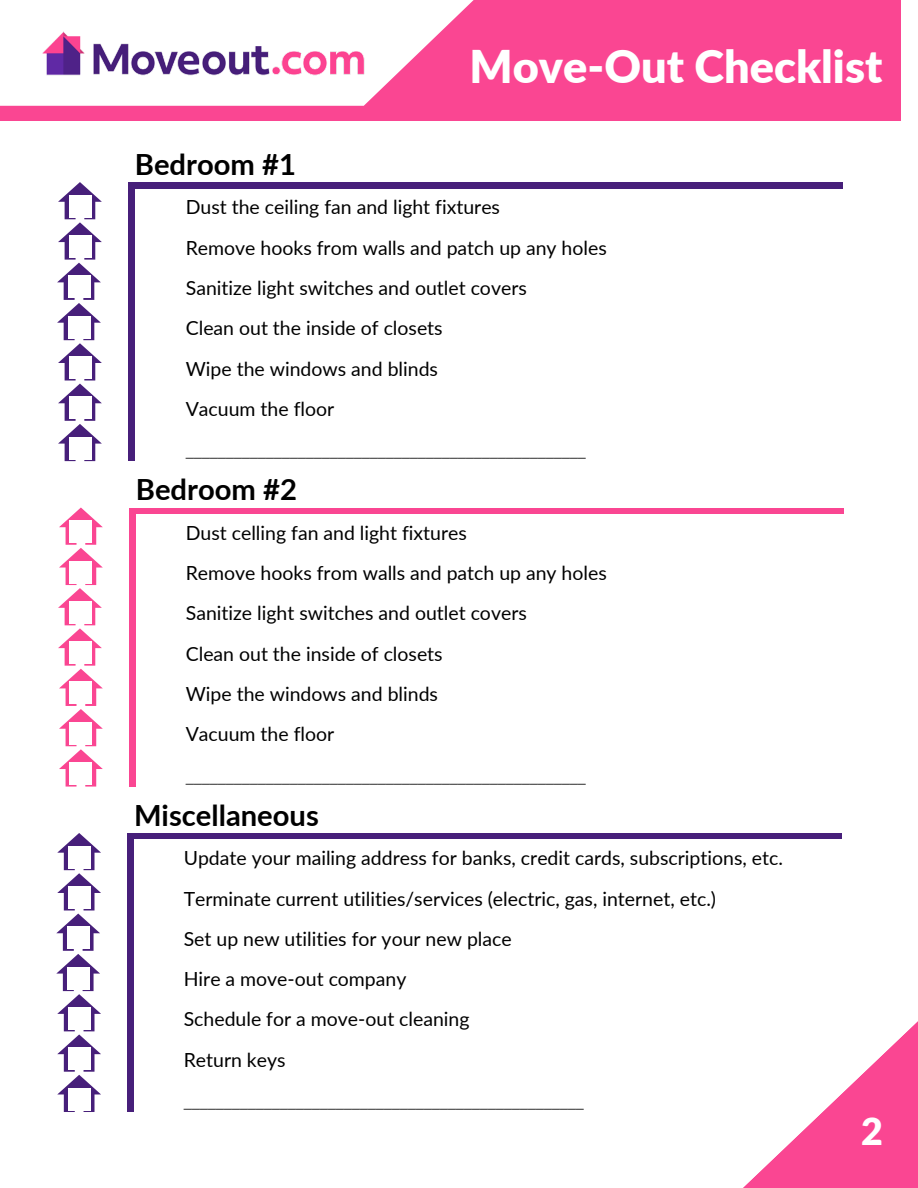
<style>
.page{position:relative;width:918px;height:1188px;background:#fff}
.page>*{position:absolute;margin:0;border:0;box-sizing:border-box;transform-origin:0 0}
.t1{font:900 45.15px "Lato";color:#fff}
.t2{font:900 37.5px "Lato";color:#fff}
.t3{font:700 29.25px "Lato";color:#000}
.t4{font:19.5px "Lato";color:#000}
.t5{font:300 19.5px "Open Sans";color:#000}
</style>
<div class="page">
<div style="left:127px;top:833px;width:715px;height:279px;background:#471f7a"></div>
<div style="left:134px;top:840px;width:728px;height:300px;background:#fff"></div>
<svg style="left:743px;top:1021px;width:175px;height:167px"></svg>
<div style="left:128px;top:182px;width:714px;height:279px;background:#471f7a"></div>
<div style="left:135px;top:189px;width:728px;height:300px;background:#fff"></div>
<svg style="left:57px;top:182px;width:45px;height:279px"></svg>
<div style="left:69px;top:437px;width:22px;height:23px;background:#fff"></div>
<div style="left:129px;top:508px;width:714px;height:279px;background:#fa4692"></div>
<div style="left:136px;top:514px;width:728px;height:301px;background:#fff"></div>
<svg style="left:58px;top:508px;width:45px;height:279px"></svg>
<div style="left:69px;top:762px;width:23px;height:23px;background:#fff"></div>
<svg style="left:56px;top:833px;width:45px;height:279px"></svg>
<div style="left:68px;top:1088px;width:23px;height:23px;background:#fff"></div>
<div style="left:0;top:0;width:901px;height:120px;background:#fa4692"></div>
<svg style="left:0;top:0;width:474px;height:106px;fill:#fff"></svg>
<img style="left:41px;top:30px;width:326px;height:50px">
<p class="t3" style="left:135px;top:146px;width:163px">Bedroom #1</p>
<p class="t1" style="left:469px;top:39px;width:414px">Move-Out Checklist</p>
<p class="t4" style="left:186px;top:195px;width:316px">Dust the ceiling fan and light fixtures</p>
<p class="t4" style="left:186px;top:235px;width:423px">Remove hooks from walls and patch up any holes</p>
<p class="t4" style="left:186px;top:276px;width:343px">Sanitize light switches and outlet covers</p>
<p class="t4" style="left:186px;top:316px;width:258px">Clean out the inside of closets</p>
<p class="t4" style="left:186px;top:356px;width:254px">Wipe the windows and blinds</p>
<p class="t4" style="left:186px;top:397px;width:150px">Vacuum the floor</p>
<p class="t5" style="left:186px;top:435px;width:402px">__________________________________________________</p>
<p class="t3" style="left:136px;top:471px;width:163px">Bedroom #2</p>
<p class="t4" style="left:186px;top:521px;width:283px">Dust celling fan and light fixtures</p>
<p class="t4" style="left:186px;top:561px;width:423px">Remove hooks from walls and patch up any holes</p>
<p class="t4" style="left:186px;top:601px;width:343px">Sanitize light switches and outlet covers</p>
<p class="t4" style="left:186px;top:641px;width:258px">Clean out the inside of closets</p>
<p class="t4" style="left:186px;top:682px;width:254px">Wipe the windows and blinds</p>
<p class="t4" style="left:186px;top:722px;width:150px">Vacuum the floor</p>
<p class="t5" style="left:186px;top:761px;width:402px">__________________________________________________</p>
<p class="t3" style="left:134px;top:797px;width:186px">Miscellaneous</p>
<p class="t4" style="left:184px;top:846px;width:601px">Update your mailing address for banks, credit cards, subscriptions, etc.</p>
<p class="t4" style="left:184px;top:886px;width:534px">Terminate current utilities/services (electric, gas, internet, etc.)</p>
<p class="t4" style="left:184px;top:927px;width:330px">Set up new utilities for your new place</p>
<p class="t4" style="left:184px;top:967px;width:224px">Hire a move-out company</p>
<p class="t4" style="left:184px;top:1007px;width:287px">Schedule for a move-out cleaning</p>
<p class="t4" style="left:184px;top:1047px;width:103px">Return keys</p>
<p class="t5" style="left:184px;top:1086px;width:402px">__________________________________________________</p>
<p class="t2" style="left:861px;top:1108px;width:23px">2</p>
</div>
